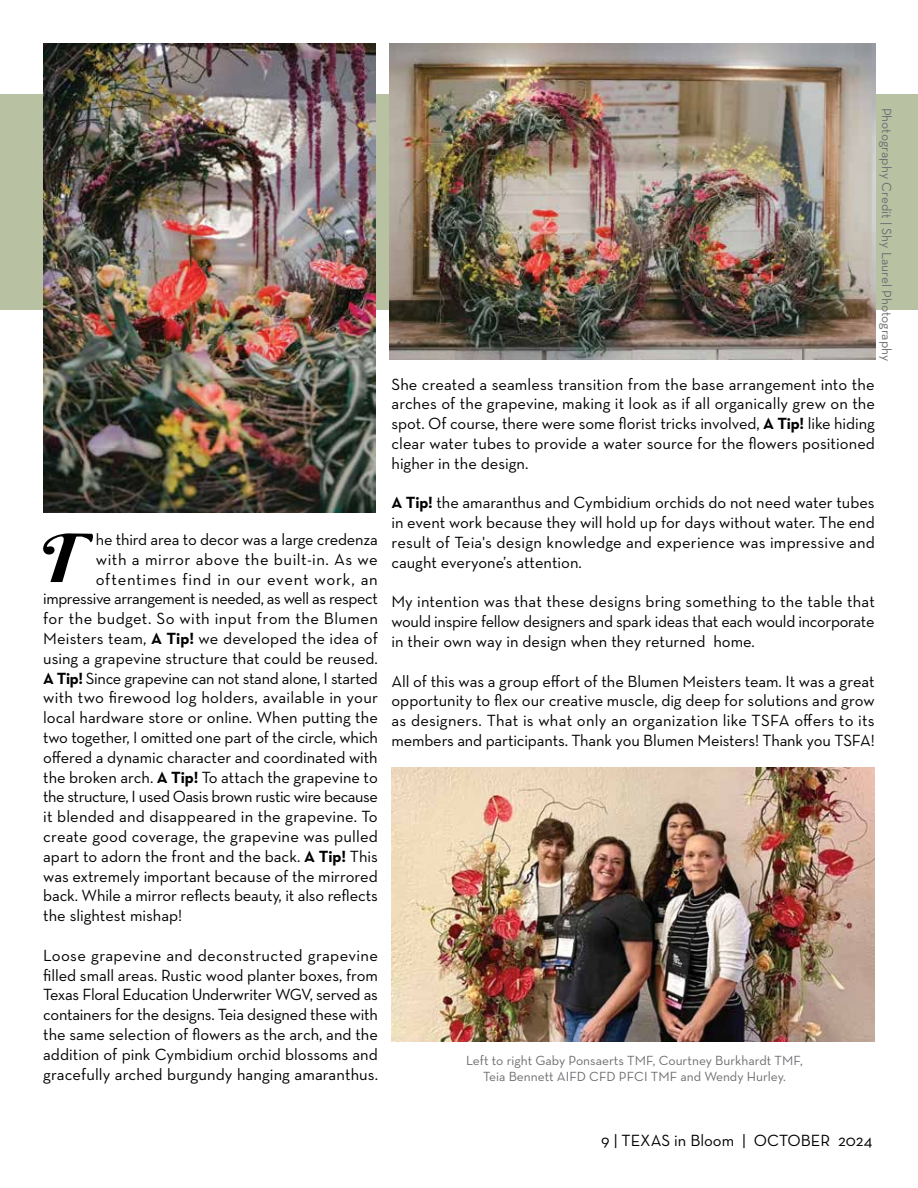
<style>
.page{position:relative;width:918px;height:1188px;background:#fff}
.page>*{position:absolute;margin:0;border:0;box-sizing:border-box;transform-origin:0 0}
.t1{font:69.15px "Anatasha Trial";color:#000}
.t2{font:16.5px/19.8px "Neutra Text";color:#000;text-align:justify}
.t3{font:16.5px "Neutra Text";letter-spacing:-.025em;color:#000}
.t4{font:16.5px "Neutra Text";letter-spacing:-.02em;color:#000}
.t5{font:16.5px "Neutra Text";letter-spacing:.02em;color:#000}
.t6{font:16.5px "Neutra Text";letter-spacing:.03em;color:#000}
.t7{font:16.5px "Neutra Text";letter-spacing:.045em;color:#000}
.t8{font:13.5px/16.2px "Neutra Text";color:#6d6e71;text-align:center}
.s1{font-weight:700}
</style>
<div class="page">
<div style="left:0;top:94px;width:918px;height:216px;background:#b8c2a3"></div>
<img style="left:392px;top:767px;width:483px;height:275px">
<img style="left:389px;top:44px;width:487px;height:316px">
<img style="left:44px;top:43px;width:332px;height:470px">
<h1 class="t1" style="left:43px;top:521px;width:38px">T</h1>
<p class="t2" style="left:96px;top:529px;width:283px">he third area to decor was a large credenza</p>
<p class="t6" style="left:96px;top:549px;width:284px">with a mirror above the built-in. As we</p>
<p class="t7" style="left:96px;top:569px;width:284px">oftentimes find in our event work, an</p>
<p class="t3" style="left:43px;top:589px;width:336px">impressive arrangement is needed, as well as respect</p>
<p class="t5" style="left:43px;top:609px;width:336px">for the budget. So with input from the Blumen</p>
<p class="t2" style="left:43px;top:628px;width:336px">Meisters team, <span class="s1">A Tip!</span> we developed the idea of</p>
<p class="t2" style="left:43px;top:648px;width:336px">using a grapevine structure that could be reused.</p>
<p class="t4" style="left:43px;top:668px;width:336px"><span class="s1">A Tip!</span> Since grapevine can not stand alone, I started</p>
<p class="t2" style="left:43px;top:688px;width:336px">with two firewood log holders, available in your</p>
<p class="t2" style="left:43px;top:707px;width:336px">local hardware store or online. When putting the</p>
<p class="t2" style="left:43px;top:727px;width:336px">two together, I omitted one part of the circle, which</p>
<p class="t2" style="left:43px;top:747px;width:336px">offered a dynamic character and coordinated with</p>
<p class="t2" style="left:43px;top:767px;width:336px">the broken arch. <span class="s1">A Tip!</span> To attach the grapevine to</p>
<p class="t3" style="left:43px;top:787px;width:336px">the structure, I used Oasis brown rustic wire because</p>
<p class="t2" style="left:43px;top:806px;width:336px">it blended and disappeared in the grapevine. To</p>
<p class="t2" style="left:43px;top:826px;width:336px">create good coverage, the grapevine was pulled</p>
<p class="t2" style="left:43px;top:846px;width:336px">apart to adorn the front and the back. <span class="s1">A Tip!</span> This</p>
<p class="t2" style="left:43px;top:866px;width:336px">was extremely important because of the mirrored</p>
<p class="t2" style="left:43px;top:886px;width:336px">back. While a mirror reflects beauty, it also reflects</p>
<p class="t2" style="left:43px;top:905px;width:141px">the slightest mishap!</p>
<p class="t2" style="left:43px;top:945px;width:336px">Loose grapevine and deconstructed grapevine filled small areas. Rustic wood planter boxes, from Texas Floral Education Underwriter WGV, served as containers for the designs. Teia designed these with the same selection of flowers as the arch, and the addition of pink Cymbidium orchid blossoms and gracefully arched burgundy hanging amaranthus.</p>
<p class="t8" style="left:895px;top:108px;width:255px;rotate:90deg">Photography Credit | Shy Laurel Photography</p>
<p class="t2" style="left:392px;top:374px;width:485px">She created a seamless transition from the base arrangement into the arches of the grapevine, making it look as if all organically grew on the spot. Of course, there were some florist tricks involved, <span class="s1">A Tip!</span> like hiding clear water tubes to provide a water source for the flowers positioned higher in the design.</p>
<p class="t2" style="left:392px;top:493px;width:485px"><span class="s1">A Tip!</span> the amaranthus and Cymbidium orchids do not need water tubes in event work because they will hold up for days without water. The end result of Teia's design knowledge and experience was impressive and caught everyone’s attention.</p>
<p class="t2" style="left:392px;top:592px;width:485px">My intention was that these designs bring something to the table that would inspire fellow designers and spark ideas that each would incorporate in their own way in design when they returned home.</p>
<p class="t2" style="left:392px;top:671px;width:485px">All of this was a group effort of the Blumen Meisters team. It was a great opportunity to flex our creative muscle, dig deep for solutions and grow as designers. That is what only an organization like TSFA offers to its members and participants. Thank you Blumen Meisters! Thank you TSFA!</p>
<p class="t8" style="left:466px;top:1052px;width:338px">Left to right Gaby Ponsaerts TMF, Courtney Burkhardt TMF,<br>Teia Bennett AIFD CFD PFCI TMF and Wendy Hurley.</p>
<p class="t2" style="left:601px;top:1130px;width:273px">9 | TEXAS in Bloom | OCTOBER 2024</p>
</div>
